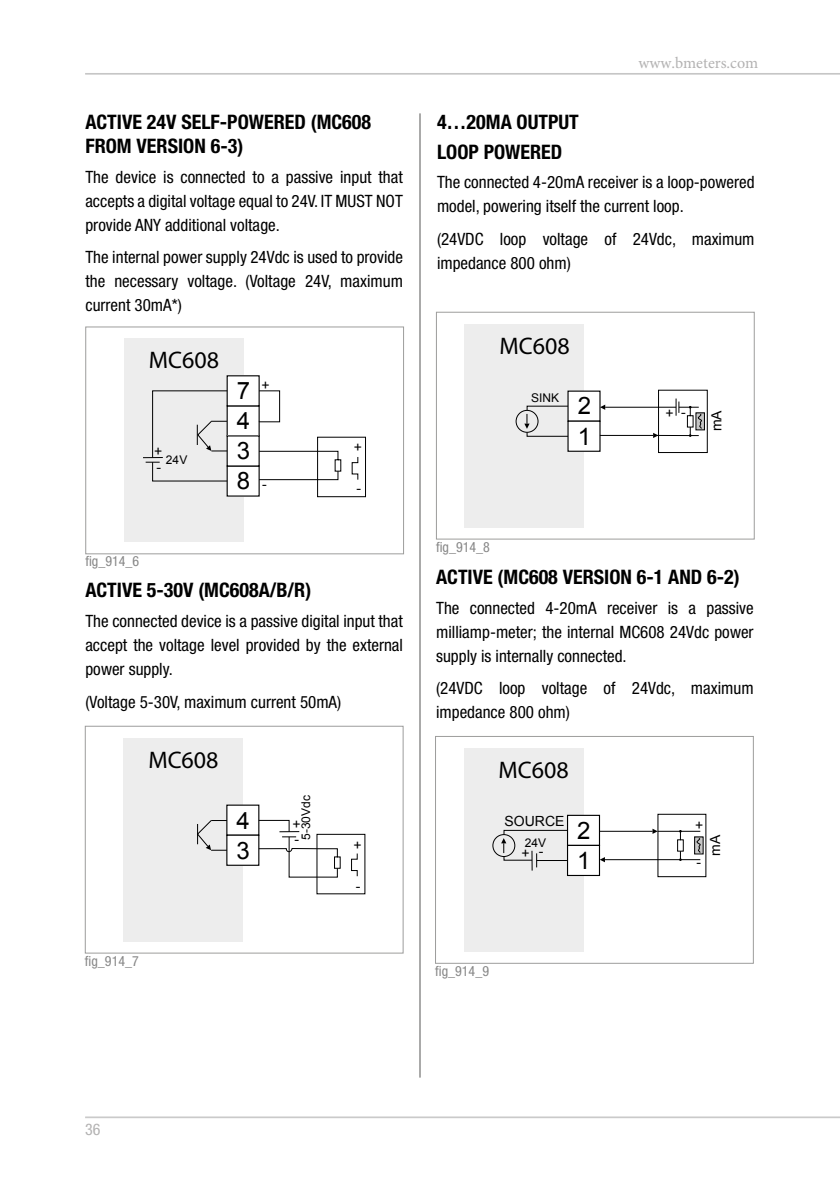
<style>
.page{position:relative;width:840px;height:1191px;background:#fff}
.page>*{position:absolute;margin:0;border:0;box-sizing:border-box;transform-origin:0 0}
.t1{font:24px "Myriad Pro";color:#000}
.t2{font:24px/30px "Arial";color:#000}
.t3{font:700 condensed 20px/29.6px "Helvetica Neue";color:#000}
.t4{font:condensed 17px/24px "Helvetica Neue";color:#000;text-align:justify}
.t5{font:16px "Minion Pro";color:#b3b2b2}
.t6{font:condensed 16px "Helvetica Neue";color:#b3b2b2}
.t7{font:condensed 14px "Helvetica Neue";color:#878787}
.t8{font:14px/15px "Arial";color:#000}
.t9{font:12px "Arial";color:#000}
</style>
<div class="page">
<hr style="left:420px;top:113px;width:1px;height:964px;background:#9d9d9c">
<hr style="left:419px;top:113px;width:1px;height:964px;background:#9d9d9c">
<div style="left:464px;top:748px;width:119px;height:203px;background:#ededed"></div>
<div style="left:567px;top:815px;width:32px;height:30px;background:#fff"></div>
<div style="left:566px;top:814px;width:33px;height:32px;border:1px solid #000"></div>
<div style="left:567px;top:845px;width:32px;height:30px;background:#fff"></div>
<div style="left:566px;top:845px;width:33px;height:31px;border:1px solid #000"></div>
<div style="left:657px;top:813px;width:49px;height:64px;border:1px solid #000"></div>
<hr style="left:604px;top:859px;width:53px;height:1px;background:#000">
<svg style="left:599px;top:857px;width:5px;height:5px"></svg>
<div style="left:492px;top:834px;width:23px;height:23px;border:1px solid #000;border-radius:50%"></div>
<hr style="left:599px;top:830px;width:53px;height:1px;background:#000">
<svg style="left:700px;top:838px;width:1px;height:14px"></svg>
<svg style="left:652px;top:828px;width:48px;height:32px"></svg>
<svg style="left:501px;top:829px;width:67px;height:41px"></svg>
<div style="left:435px;top:736px;width:318px;height:227px;border:1px solid #9d9d9c"></div>
<div style="left:464px;top:324px;width:120px;height:203px;background:#ededed"></div>
<div style="left:567px;top:391px;width:32px;height:30px;background:#fff"></div>
<div style="left:567px;top:421px;width:32px;height:30px;background:#fff"></div>
<div style="left:567px;top:420px;width:33px;height:32px;border:1px solid #000"></div>
<div style="left:657px;top:390px;width:50px;height:63px;border:1px solid #000"></div>
<hr style="left:604px;top:407px;width:54px;height:1px;background:#000">
<svg style="left:599px;top:404px;width:6px;height:6px"></svg>
<hr style="left:599px;top:435px;width:53px;height:1px;background:#000">
<div style="left:515px;top:410px;width:23px;height:23px;border:1px solid #000;border-radius:50%"></div>
<svg style="left:524px;top:405px;width:44px;height:32px"></svg>
<svg style="left:701px;top:415px;width:1px;height:13px"></svg>
<svg style="left:652px;top:398px;width:49px;height:40px"></svg>
<div style="left:436px;top:312px;width:318px;height:227px;border:1px solid #9d9d9c"></div>
<div style="left:123px;top:738px;width:120px;height:203px;background:#ededed"></div>
<div style="left:227px;top:805px;width:32px;height:30px;background:#fff"></div>
<div style="left:227px;top:835px;width:32px;height:30px;background:#fff"></div>
<div style="left:226px;top:834px;width:33px;height:32px;border:1px solid #000"></div>
<svg style="left:197px;top:819px;width:30px;height:31px"></svg>
<svg style="left:351px;top:853px;width:6px;height:23px"></svg>
<svg style="left:258px;top:819px;width:82px;height:59px"></svg>
<div style="left:85px;top:726px;width:318px;height:227px;border:1px solid #9d9d9c"></div>
<div style="left:124px;top:339px;width:119px;height:203px;background:#ededed"></div>
<div style="left:227px;top:406px;width:32px;height:30px;background:#fff"></div>
<div style="left:227px;top:376px;width:32px;height:30px;background:#fff"></div>
<div style="left:227px;top:466px;width:32px;height:30px;background:#fff"></div>
<div style="left:226px;top:465px;width:33px;height:31px;border:1px solid #000"></div>
<div style="left:227px;top:436px;width:32px;height:30px;background:#fff"></div>
<div style="left:317px;top:437px;width:49px;height:60px;border:1px solid #000"></div>
<div style="left:258px;top:390px;width:22px;height:32px;border:1px solid #000"></div>
<svg style="left:143px;top:390px;width:85px;height:92px"></svg>
<svg style="left:351px;top:457px;width:7px;height:23px"></svg>
<hr style="left:259px;top:451px;width:58px;height:1px;background:#000">
<hr style="left:259px;top:479px;width:59px;height:1px;background:#000">
<svg style="left:317px;top:451px;width:24px;height:29px"></svg>
<div style="left:85px;top:327px;width:318px;height:227px;border:1px solid #9d9d9c"></div>
<hr style="left:85px;top:73px;width:754px;height:1px;background:#c6c6c6">
<hr style="left:85px;top:74px;width:754px;height:1px;background:#c6c6c6">
<hr style="left:85px;top:1116px;width:754px;height:1px;background:#c6c6c6">
<hr style="left:85px;top:1117px;width:754px;height:1px;background:#c6c6c6">
<p class="t3" style="left:85px;top:110px;width:287px;line-height:24px">ACTIVE 24V SELF-POWERED (MC608<br>FROM VERSION 6-3)</p>
<p class="t4" style="left:85px;top:164px;width:319px">The device is connected to a passive input that accepts a digital voltage equal to 24V. IT MUST NOT provide ANY additional voltage.</p>
<p class="t4" style="left:85px;top:245px;width:319px">The internal power supply 24Vdc is used to provide the necessary voltage. (Voltage 24V, maximum current 30mA*)</p>
<h1 class="t1" style="left:149px;top:346px;width:72px">MC608</h1>
<p class="t8" style="left:154px;top:443px;width:10px">+</p>
<p class="t9" style="left:166px;top:452px;width:23px">24V</p>
<p class="t8" style="left:156px;top:459px;width:6px">-</p>
<h1 class="t2" style="left:237px;top:376px;width:15px">7</h1>
<h1 class="t2" style="left:237px;top:406px;width:15px">4</h1>
<p class="t8" style="left:261px;top:378px;width:10px">+</p>
<h1 class="t2" style="left:237px;top:436px;width:15px">3</h1>
<p class="t8" style="left:354px;top:440px;width:10px">+</p>
<h1 class="t2" style="left:237px;top:466px;width:15px">8</h1>
<p class="t8" style="left:262px;top:477px;width:6px">-</p>
<p class="t8" style="left:356px;top:481px;width:6px">-</p>
<p class="t7" style="left:85px;top:553px;width:55px">fig_914_6</p>
<p class="t3" style="left:85px;top:575px;width:227px">ACTIVE 5-30V (MC608A/B/R)</p>
<p class="t4" style="left:85px;top:609px;width:319px">The connected device is a passive digital input that accept the voltage level provided by the external power supply.</p>
<p class="t4" style="left:85px;top:689px;width:257px">(Voltage 5-30V, maximum current 50mA)</p>
<h1 class="t1" style="left:148px;top:745px;width:72px">MC608</h1>
<p class="t9" style="left:298px;top:840px;width:46px;rotate:-90deg">V03 - 5 cd</p>
<h1 class="t2" style="left:236px;top:805px;width:15px">4<br>3</h1>
<p class="t8" style="left:292px;top:817px;width:10px">+ -</p>
<p class="t7" style="left:85px;top:952px;width:55px">fig_914_7</p>
<p class="t8" style="left:353px;top:837px;width:10px">+</p>
<p class="t8" style="left:355px;top:878px;width:6px">-</p>
<p class="t5" style="left:638px;top:52px;width:121px">www.bmeters.com</p>
<p class="t3" style="left:437px;top:107px;width:143px">4…20MA OUTPUT<br>LOOP POWERED</p>
<p class="t4" style="left:437px;top:170px;width:319px">The connected 4-20mA receiver is a loop-powered model, powering itself the current loop.</p>
<p class="t4" style="left:437px;top:227px;width:319px">(24VDC loop voltage of 24Vdc, maximum impedance 800 ohm)</p>
<h1 class="t1" style="left:499px;top:331px;width:72px">MC608</h1>
<p class="t9" style="left:531px;top:390px;width:30px">SINK</p>
<h1 class="t2" style="left:577px;top:391px;width:15px">2<br>1</h1>
<p class="t7" style="left:436px;top:538px;width:55px">fig_914_8</p>
<p class="t8" style="left:665px;top:405px;width:22px">+ -</p>
<p class="t8" style="left:708px;top:431px;width:23px;rotate:-90deg">mA</p>
<p class="t3" style="left:436px;top:561px;width:305px">ACTIVE (MC608 VERSION 6-1 AND 6-2)</p>
<p class="t4" style="left:436px;top:595px;width:319px">The connected 4-20mA receiver is a passive milliamp-meter; the internal MC608 24Vdc power supply is internally connected.</p>
<p class="t4" style="left:436px;top:676px;width:319px">(24VDC loop voltage of 24Vdc, maximum impedance 800 ohm)</p>
<h1 class="t1" style="left:498px;top:755px;width:72px">MC608</h1>
<p class="t8" style="left:504px;top:813px;width:61px">SOURCE</p>
<h1 class="t2" style="left:577px;top:815px;width:15px">2<br>1</h1>
<p class="t8" style="left:694px;top:817px;width:10px">+</p>
<p class="t9" style="left:524px;top:835px;width:23px">24V</p>
<p class="t8" style="left:707px;top:856px;width:23px;rotate:-90deg">mA</p>
<p class="t8" style="left:521px;top:845px;width:10px">+</p>
<p class="t8" style="left:538px;top:843px;width:6px">-</p>
<p class="t8" style="left:696px;top:855px;width:6px">-</p>
<p class="t7" style="left:435px;top:962px;width:55px">fig_914_9</p>
<p class="t6" style="left:85px;top:1120px;width:17px">36</p>
</div>
